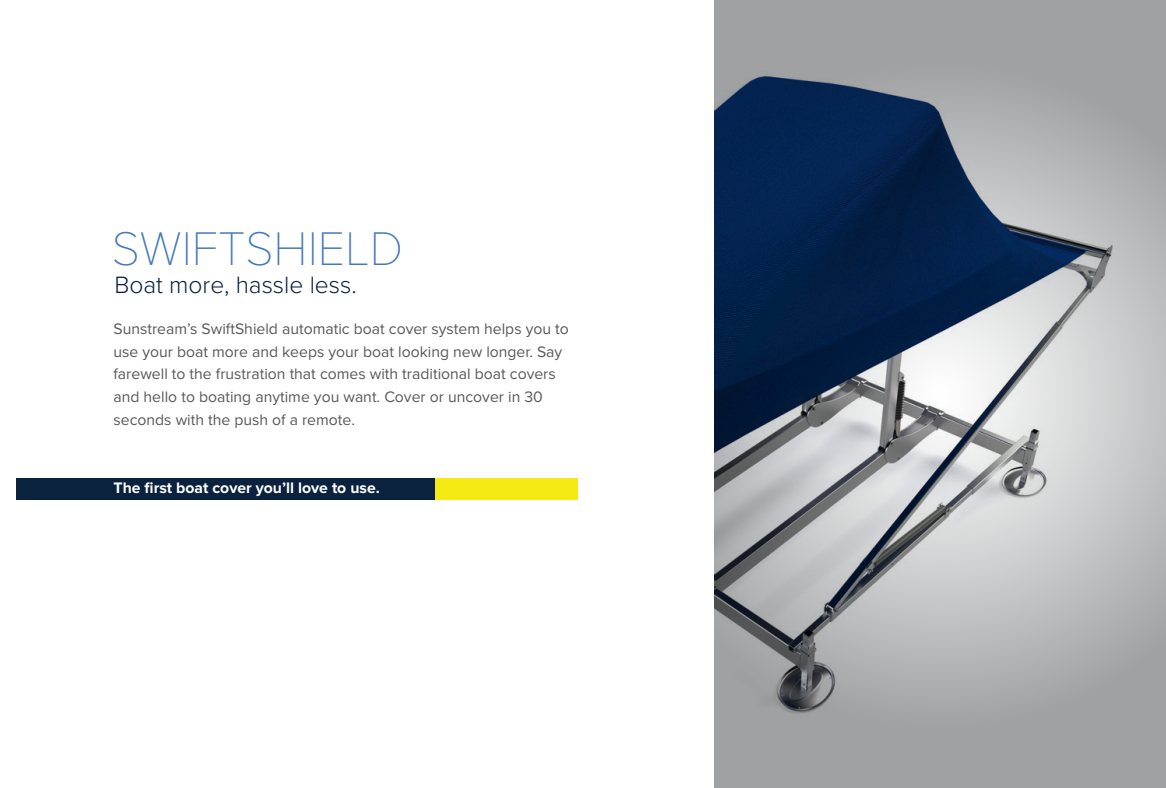
<style>
.page{position:relative;width:1166px;height:788px;background:#fff}
.page>*{position:absolute;margin:0;border:0;box-sizing:border-box;transform-origin:0 0}
.t1{font:100 49px "Proxima Nova T";color:#4378bb}
.t2{font:300 24.5px "Proxima Nova";color:#0b223f}
.t3{font:15.75px/22.8px "Proxima Nova";color:#59595c}
.t4{font:700 15.75px "Proxima Nova";color:#fff}
</style>
<div class="page">
<div style="left:16px;top:478px;width:419px;height:21px;background:#0b223f"></div>
<div style="left:435px;top:478px;width:143px;height:21px;background:#f5ea14"></div>
<svg style="left:714px;top:0;width:452px;height:788px;background:#888f9a"></svg>
<h1 class="t1" style="left:112px;top:220px;width:293px">SWIFTSHIELD</h1>
<h2 class="t2" style="left:114px;top:271px;width:244px">Boat more, hassle less.</h2>
<p class="t3" style="left:113px;top:317px;width:457px">Sunstream’s SwiftShield automatic boat cover system helps you to use your boat more and keeps your boat looking new longer. Say farewell to the frustration that comes with traditional boat covers and hello to boating anytime you want. Cover or uncover in 30 seconds with the push of a remote.</p>
<p class="t4" style="left:113px;top:478px;width:268px">The first boat cover you’ll love to use.</p>
</div>
